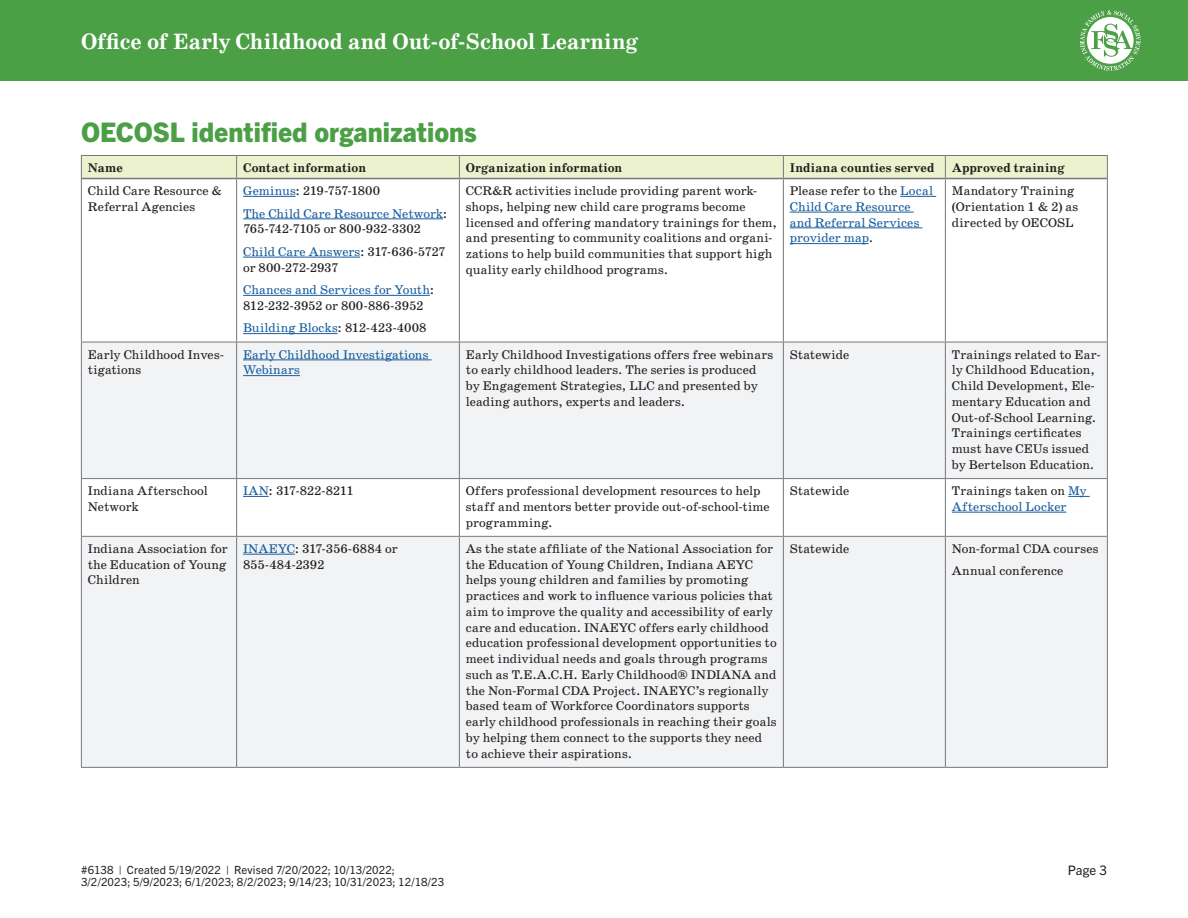
<style>
.page{position:relative;width:1188px;height:918px;background:#fff}
.page>*{position:absolute;margin:0;border:0;box-sizing:border-box;transform-origin:0 0}
.t1{font:800 27px "Trade Gothic Next LT Pro";color:#4b9f45}
.t2{font:700 22.5px "School";letter-spacing:-.005em;color:#fff}
.t3{font:13.2px "Trade Gothic Next LT Pro";color:#231f20}
.t4{font:12.75px/15.8px "School";color:#231f20}
.t5{font:12.75px/15.8px "School";color:#175d9e}
.t6{font:700 12.75px "School";letter-spacing:.005em;color:#231f20}
.t7{font:12.75px "School";letter-spacing:-.025em;color:#231f20}
.t8{font:11.25px/12px "Trade Gothic Next LT Pro";letter-spacing:.01em;color:#231f20}
.s1{color:#175d9e}
.s2{color:#231f20}
</style>
<div class="page">
<div style="left:0;top:0;width:1188px;height:81px;background:#4b9f45"></div>
<svg style="left:1080px;top:10px;width:61px;height:61px"></svg>
<svg style="left:82px;top:343px;width:1025px;height:424px;fill:#f2f3f4"></svg>
<hr style="left:236px;top:179px;width:1px;height:163px;background:#76787b">
<hr style="left:459px;top:179px;width:1px;height:163px;background:#76787b">
<hr style="left:783px;top:179px;width:1px;height:163px;background:#76787b">
<hr style="left:945px;top:179px;width:1px;height:163px;background:#76787b">
<hr style="left:81px;top:342px;width:156px;height:1px;background:#76787b">
<hr style="left:237px;top:342px;width:222px;height:1px;background:#76787b">
<hr style="left:236px;top:342px;width:1px;height:136px;background:#76787b">
<hr style="left:459px;top:342px;width:324px;height:1px;background:#76787b">
<hr style="left:459px;top:342px;width:1px;height:136px;background:#76787b">
<hr style="left:783px;top:342px;width:162px;height:1px;background:#76787b">
<hr style="left:783px;top:342px;width:1px;height:136px;background:#76787b">
<hr style="left:945px;top:342px;width:163px;height:1px;background:#76787b">
<hr style="left:945px;top:342px;width:1px;height:136px;background:#76787b">
<hr style="left:81px;top:478px;width:156px;height:1px;background:#76787b">
<hr style="left:237px;top:478px;width:222px;height:1px;background:#76787b">
<hr style="left:236px;top:479px;width:1px;height:57px;background:#76787b">
<hr style="left:459px;top:478px;width:324px;height:1px;background:#76787b">
<hr style="left:459px;top:479px;width:1px;height:57px;background:#76787b">
<hr style="left:783px;top:478px;width:162px;height:1px;background:#76787b">
<hr style="left:783px;top:479px;width:1px;height:57px;background:#76787b">
<hr style="left:945px;top:478px;width:163px;height:1px;background:#76787b">
<hr style="left:945px;top:479px;width:1px;height:57px;background:#76787b">
<hr style="left:236px;top:537px;width:1px;height:230px;background:#76787b">
<hr style="left:459px;top:537px;width:1px;height:230px;background:#76787b">
<hr style="left:783px;top:537px;width:1px;height:230px;background:#76787b">
<hr style="left:945px;top:537px;width:1px;height:230px;background:#76787b">
<svg style="left:81px;top:155px;width:1027px;height:24px"></svg>
<hr style="left:82px;top:178px;width:155px;height:1px;background:#76787b">
<hr style="left:237px;top:178px;width:222px;height:1px;background:#76787b">
<hr style="left:459px;top:178px;width:324px;height:1px;background:#76787b">
<hr style="left:783px;top:178px;width:162px;height:1px;background:#76787b">
<hr style="left:945px;top:178px;width:162px;height:1px;background:#76787b">
<hr style="left:81px;top:179px;width:1px;height:163px;background:#76787b">
<hr style="left:1107px;top:179px;width:1px;height:163px;background:#76787b">
<hr style="left:81px;top:342px;width:1px;height:136px;background:#76787b">
<hr style="left:1107px;top:342px;width:1px;height:136px;background:#76787b">
<hr style="left:81px;top:479px;width:1px;height:57px;background:#76787b">
<hr style="left:1107px;top:479px;width:1px;height:57px;background:#76787b">
<hr style="left:81px;top:536px;width:156px;height:1px;background:#76787b">
<hr style="left:81px;top:537px;width:1px;height:230px;background:#76787b">
<hr style="left:237px;top:536px;width:222px;height:1px;background:#76787b">
<hr style="left:459px;top:536px;width:324px;height:1px;background:#76787b">
<hr style="left:783px;top:536px;width:162px;height:1px;background:#76787b">
<hr style="left:945px;top:536px;width:163px;height:1px;background:#76787b">
<hr style="left:1107px;top:537px;width:1px;height:230px;background:#76787b">
<hr style="left:81px;top:767px;width:156px;height:1px;background:#76787b">
<hr style="left:237px;top:767px;width:222px;height:1px;background:#76787b">
<hr style="left:459px;top:767px;width:324px;height:1px;background:#76787b">
<hr style="left:783px;top:767px;width:162px;height:1px;background:#76787b">
<hr style="left:945px;top:767px;width:163px;height:1px;background:#76787b">
<hr style="left:243px;top:196px;width:53px;height:1px;background:#175d9e">
<hr style="left:243px;top:219px;width:200px;height:1px;background:#175d9e">
<hr style="left:243px;top:257px;width:117px;height:1px;background:#175d9e">
<hr style="left:243px;top:295px;width:187px;height:1px;background:#175d9e">
<hr style="left:243px;top:333px;width:95px;height:1px;background:#175d9e">
<hr style="left:900px;top:196px;width:36px;height:1px;background:#175d9e">
<hr style="left:790px;top:212px;width:124px;height:1px;background:#175d9e">
<hr style="left:790px;top:228px;width:132px;height:1px;background:#175d9e">
<hr style="left:790px;top:243px;width:79px;height:1px;background:#175d9e">
<hr style="left:243px;top:360px;width:189px;height:1px;background:#175d9e">
<hr style="left:243px;top:375px;width:57px;height:1px;background:#175d9e">
<svg style="left:243px;top:496px;width:26px;height:1px"></svg>
<svg style="left:1068px;top:496px;width:22px;height:1px"></svg>
<hr style="left:952px;top:512px;width:114px;height:1px;background:#175d9e">
<hr style="left:243px;top:554px;width:52px;height:1px;background:#175d9e">
<h2 class="t2" style="left:81px;top:28px;width:559px">Office of Early Childhood and Out-of-School Learning</h2>
<h2 class="t1" style="left:81px;top:114px;width:397px">OECOSL identified organizations</h2>
<p class="t6" style="left:88px;top:160px;width:37px">Name</p>
<p class="t6" style="left:243px;top:160px;width:125px">Contact information</p>
<p class="t6" style="left:466px;top:160px;width:158px">Organization information</p>
<p class="t6" style="left:790px;top:160px;width:146px">Indiana counties served</p>
<p class="t6" style="left:952px;top:160px;width:114px">Approved training</p>
<p class="t4" style="left:88px;top:183px;width:136px">Child Care Resource &amp;<br>Referral Agencies</p>
<p class="t4" style="left:243px;top:183px;width:139px"><span class="s1">Geminus</span>: 219-757-1800</p>
<p class="t4" style="left:466px;top:183px;width:313px">CCR&amp;R activities include providing parent work&shy;shops, helping new child care programs become licensed and offering mandatory trainings for them, and presenting to community coalitions and organi&shy;zations to help build communities that support high quality early childhood programs.</p>
<p class="t5" style="left:790px;top:183px;width:145px"><span class="s2">Please refer to the</span> Local<br>Child Care Resource and Referral Services provider map<span class="s2">.</span></p>
<p class="t4" style="left:952px;top:183px;width:128px">Mandatory Training (Orientation 1 &amp; 2) as directed by OECOSL</p>
<p class="t5" style="left:243px;top:206px;width:206px">The Child Care Resource Network<span class="s2">:<br>765-742-7105 or 800-932-3302</span></p>
<p class="t4" style="left:243px;top:244px;width:204px"><span class="s1">Child Care Answers</span>: 317-636-5727 or 800-272-2937</p>
<p class="t4" style="left:243px;top:282px;width:193px"><span class="s1">Chances and Services for Youth</span>:<br>812-232-3952 or 800-886-3952</p>
<p class="t5" style="left:243px;top:320px;width:185px">Building Blocks<span class="s2">: 812-423-4008</span></p>
<p class="t4" style="left:88px;top:347px;width:138px">Early Childhood Inves&shy;tigations</p>
<p class="t5" style="left:243px;top:347px;width:187px">Early Childhood Investigations<br>Webinars</p>
<p class="t4" style="left:466px;top:347px;width:309px">Early Childhood Investigations offers free webinars to early childhood leaders. The series is produced by Engagement Strategies, LLC and presented by leading authors, experts and leaders.</p>
<p class="t4" style="left:790px;top:347px;width:61px">Statewide</p>
<p class="t4" style="left:952px;top:347px;width:151px">Trainings related to Ear&shy;ly Childhood Education,<br>Child Development, Ele&shy;mentary Education and<br>Out-of-School Learning.<br>Trainings certificates must have CEUs issued by Bertelson Education.</p>
<p class="t4" style="left:88px;top:483px;width:122px">Indiana Afterschool<br>Network</p>
<p class="t7" style="left:243px;top:483px;width:112px"><span class="s1">IAN</span>: 317-822-8211</p>
<p class="t4" style="left:466px;top:483px;width:305px">Offers professional development resources to help staff and mentors better provide out-of-school-time programming.</p>
<p class="t4" style="left:790px;top:483px;width:61px">Statewide</p>
<p class="t5" style="left:952px;top:483px;width:136px"><span class="s2">Trainings taken on</span> My<br>Afterschool Locker</p>
<p class="t4" style="left:88px;top:541px;width:141px;text-align:justify">Indiana Association for the Education of Young Children</p>
<p class="t4" style="left:243px;top:541px;width:156px"><span class="s1">INAEYC</span>: 317-356-6884 or<br>855-484-2392</p>
<p class="t4" style="left:466px;top:541px;width:312px">As the state affiliate of the National Association for the Education of Young Children, Indiana AEYC helps young children and families by promoting practices and work to influence various policies that aim to improve the quality and accessibility of early care and education. INAEYC offers early childhood education professional development opportunities to meet individual needs and goals through programs such as T.E.A.C.H. Early Childhood® INDIANA and the Non-Formal CDA Project. INAEYC’s regionally based team of Workforce Coordinators supports early childhood professionals in reaching their goals by helping them connect to the supports they need to achieve their aspirations.</p>
<p class="t4" style="left:790px;top:541px;width:61px">Statewide</p>
<p class="t4" style="left:952px;top:541px;width:148px">Non-formal CDA courses</p>
<p class="t4" style="left:952px;top:563px;width:113px">Annual conference</p>
<p class="t8" style="left:81px;top:863px;width:365px">#6138 | Created 5/19/2022 | Revised 7/20/2022; 10/13/2022;<br>3/2/2023; 5/9/2023; 6/1/2023; 8/2/2023; 9/14/23; 10/31/2023; 12/18/23</p>
<p class="t3" style="left:1068px;top:861px;width:41px">Page 3</p>
</div>
